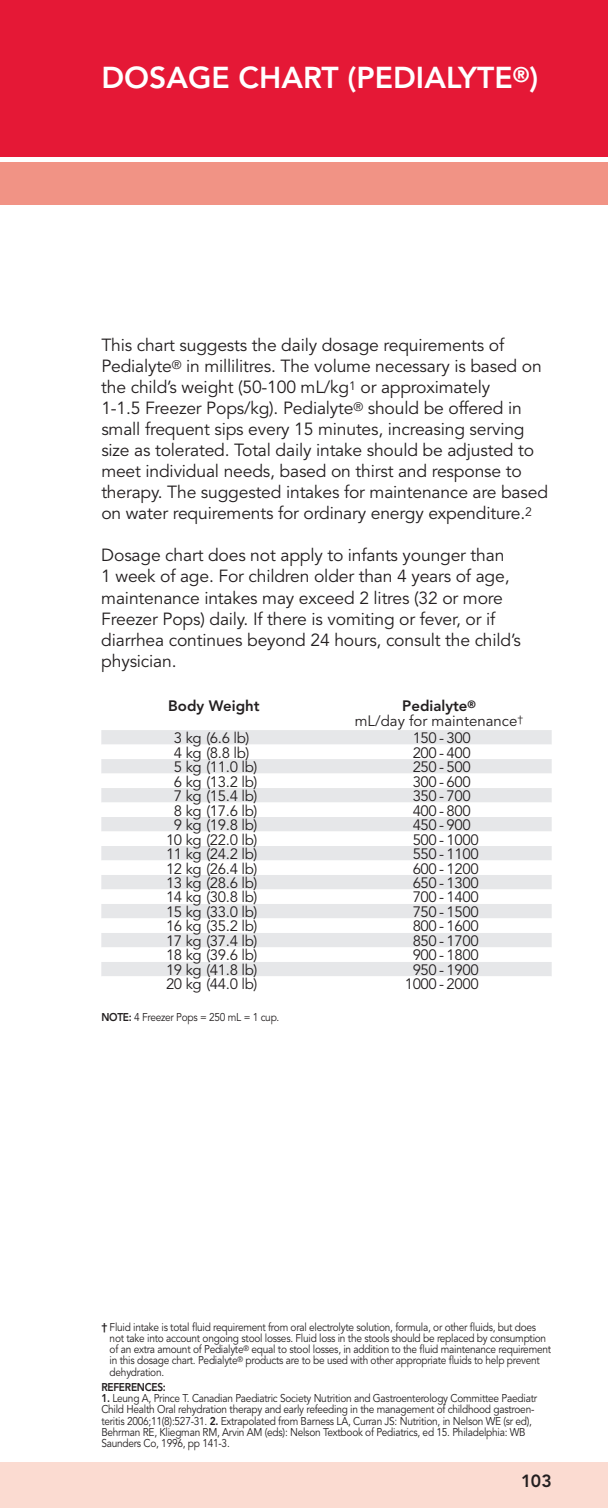
<style>
.page{position:relative;width:608px;height:1508px;background:#fff}
.page>*{position:absolute;margin:0;border:0;box-sizing:border-box;transform-origin:0 0}
.t1{font:800 30px "Avenir";color:#fff}
.t2{font:17.5px/21px "Avenir";letter-spacing:-.01em;color:#231f20}
.t3{font:800 17.5px "Avenir";color:#231f20}
.t4{font:15px "Avenir";letter-spacing:-.025em;color:#231f20}
.t5{font:15px/15px "Avenir";color:#231f20;text-align:center}
.t6{font:800 15px "Avenir";color:#231f20}
.t7{font:11.25px/11.2px "Avenir";letter-spacing:-.025em;color:#231f20;scale:.9 1}
.t8{font:800 11.25px "Avenir";letter-spacing:-.025em;color:#231f20;scale:.9 1}
.s1{font-weight:800}
</style>
<div class="page">
<div style="left:0;top:1462px;width:608px;height:46px;background:#fbdbd1"></div>
<div style="left:0;top:0;width:608px;height:160px;background:#e51836"></div>
<div style="left:0;top:159px;width:608px;height:45px;background:#f19385"></div>
<div style="left:0;top:157px;width:608px;height:5px;background:#fff"></div>
<div style="left:101px;top:730px;width:450px;height:14px;background:#e6e7e9"></div>
<svg style="left:101px;top:759px;width:450px;height:217px;fill:#e6e7e9"></svg>
<h1 class="t1" style="left:101px;top:60px;width:438px">DOSAGE CHART (PEDIALYTE<sup>®</sup>)</h1>
<p class="t2" style="left:101px;top:335px;width:448px">This chart suggests the daily dosage requirements of Pedialyte<sup>®</sup> in millilitres. The volume necessary is based on the child’s weight (50-100 mL/kg<sup>1</sup> or approximately<br>1-1.5 Freezer Pops/kg). Pedialyte<sup>®</sup> should be offered in small frequent sips every 15 minutes, increasing serving size as tolerated. Total daily intake should be adjusted to meet individual needs, based on thirst and response to therapy. The suggested intakes for maintenance are based on water requirements for ordinary energy expenditure.<sup>2</sup></p>
<p class="t2" style="left:101px;top:545px;width:421px">Dosage chart does not apply to infants younger than<br>1 week of age. For children older than 4 years of age, maintenance intakes may exceed 2 litres (32 or more Freezer Pops) daily. If there is vomiting or fever, or if diarrhea continues beyond 24 hours, consult the child’s physician.</p>
<h3 class="t6" style="left:168px;top:697px;width:93px">Body Weight</h3>
<h3 class="t5" style="left:355px;top:699px;width:170px"><span class="s1">Pedialyte</span><sup>®<br></sup>mL/day for maintenance<sup>†</sup></h3>
<h3 class="t4" style="left:174px;top:729px;width:77px">3 kg (6.6 lb)</h3>
<h3 class="t4" style="left:412px;top:729px;width:60px">150 - 300</h3>
<h3 class="t4" style="left:174px;top:743px;width:77px">4 kg (8.8 lb)</h3>
<h3 class="t4" style="left:412px;top:743px;width:60px">200 - 400</h3>
<h3 class="t4" style="left:174px;top:758px;width:85px">5 kg (11.0 lb)</h3>
<h3 class="t4" style="left:412px;top:758px;width:60px">250 - 500</h3>
<h3 class="t4" style="left:174px;top:772px;width:85px">6 kg (13.2 lb)</h3>
<h3 class="t4" style="left:412px;top:772px;width:60px">300 - 600</h3>
<h3 class="t4" style="left:174px;top:787px;width:85px">7 kg (15.4 lb)</h3>
<h3 class="t4" style="left:412px;top:787px;width:60px">350 - 700</h3>
<h3 class="t4" style="left:174px;top:801px;width:85px">8 kg (17.6 lb)</h3>
<h3 class="t4" style="left:412px;top:801px;width:60px">400 - 800</h3>
<h3 class="t4" style="left:174px;top:816px;width:85px">9 kg (19.8 lb)</h3>
<h3 class="t4" style="left:412px;top:816px;width:60px">450 - 900</h3>
<h3 class="t4" style="left:166px;top:830px;width:93px">10 kg (22.0 lb)</h3>
<h3 class="t4" style="left:412px;top:830px;width:68px">500 - 1000</h3>
<h3 class="t4" style="left:166px;top:845px;width:93px">11 kg (24.2 lb)</h3>
<h3 class="t4" style="left:412px;top:845px;width:68px">550 - 1100</h3>
<h3 class="t4" style="left:166px;top:859px;width:93px">12 kg (26.4 lb)</h3>
<h3 class="t4" style="left:412px;top:859px;width:68px">600 - 1200</h3>
<h3 class="t4" style="left:166px;top:874px;width:93px">13 kg (28.6 lb)</h3>
<h3 class="t4" style="left:412px;top:874px;width:68px">650 - 1300</h3>
<h3 class="t4" style="left:166px;top:888px;width:93px">14 kg (30.8 lb)</h3>
<h3 class="t4" style="left:412px;top:888px;width:68px">700 - 1400</h3>
<h3 class="t4" style="left:166px;top:903px;width:93px">15 kg (33.0 lb)</h3>
<h3 class="t4" style="left:412px;top:903px;width:68px">750 - 1500</h3>
<h3 class="t4" style="left:166px;top:917px;width:93px">16 kg (35.2 lb)</h3>
<h3 class="t4" style="left:412px;top:917px;width:68px">800 - 1600</h3>
<h3 class="t4" style="left:166px;top:932px;width:93px">17 kg (37.4 lb)</h3>
<h3 class="t4" style="left:412px;top:932px;width:68px">850 - 1700</h3>
<h3 class="t4" style="left:166px;top:946px;width:93px">18 kg (39.6 lb)</h3>
<h3 class="t4" style="left:412px;top:946px;width:68px">900 - 1800</h3>
<h3 class="t4" style="left:166px;top:961px;width:93px">19 kg (41.8 lb)</h3>
<h3 class="t4" style="left:412px;top:961px;width:68px">950 - 1900</h3>
<h3 class="t4" style="left:166px;top:975px;width:93px">20 kg (44.0 lb)</h3>
<h3 class="t4" style="left:404px;top:975px;width:76px">1000 - 2000</h3>
<p class="t7" style="left:101px;top:1012px;width:199px"><span class="s1">NOTE:</span> 4 Freezer Pops = 250 mL = 1 cup.</p>
<p class="t7" style="left:110px;top:1321px;width:492px;text-indent:-8px"><span class="s1">†</span> Fluid intake is total fluid requirement from oral electrolyte solution, formula, or other fluids, but does not take into account ongoing stool losses. Fluid loss in the stools should be replaced by consumption of an extra amount of Pedialyte<sup>®</sup> equal to stool losses, in addition to the fluid maintenance requirement in this dosage chart. Pedialyte<sup>®</sup> products are to be used with other appropriate fluids to help prevent dehydration.</p>
<p class="t8" style="left:101px;top:1380px;width:73px">REFERENCES:</p>
<p class="t7" style="left:101px;top:1393px;width:485px"><span class="s1">1.</span> Leung A, Prince T. Canadian Paediatric Society Nutrition and Gastroenterology Committee Paediatr Child Health Oral rehydration therapy and early refeeding in the management of childhood gastroen&shy;teritis 2006;11(8):527-31. <span class="s1">2.</span> Extrapolated from Barness LA, Curran JS: Nutrition, in Nelson WE (sr ed), Behrman RE, Kliegman RM, Arvin AM (eds): Nelson Textbook of Pediatrics, ed 15. Philadelphia: WB Saunders Co, 1996, pp 141-3.</p>
<p class="t3" style="left:521px;top:1470px;width:32px">103</p>
</div>
